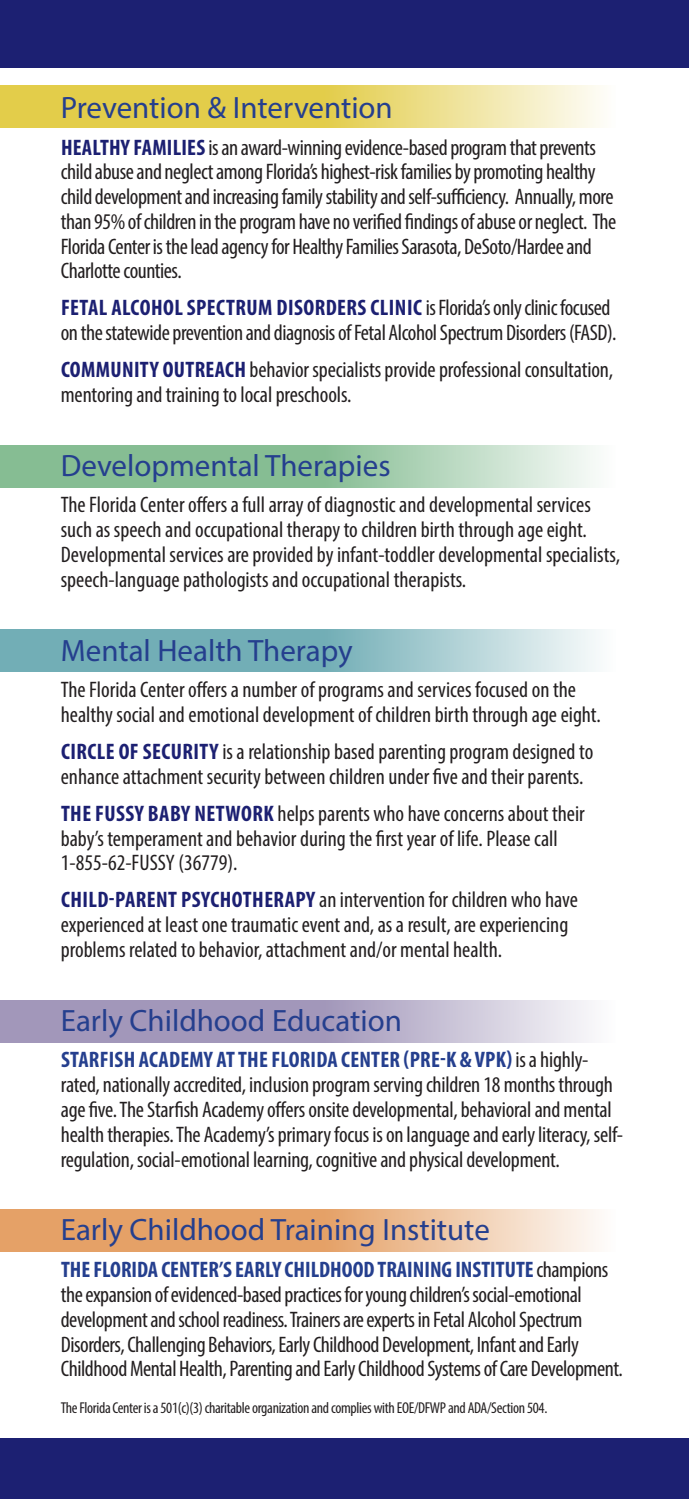
<style>
.page{position:relative;width:689px;height:1499px;background:#fff}
.page>*{position:absolute;margin:0;border:0;box-sizing:border-box;transform-origin:0 0}
.t1{font:31.05px "Myriad Pro";color:#253f8e}
.t2{font:condensed 22.5px/24.8px "Myriad Pro";letter-spacing:-.01em;color:#231f20}
.t3{font:condensed 15.75px "Myriad Pro";letter-spacing:-.02em;color:#231f20}
.s1{font-weight:700;color:#1c2072}
.s2{font-weight:700;color:#253f8e}
</style>
<div class="page">
<div style="left:0;top:1438px;width:688px;height:60px;background:#1c2072"></div>
<div style="left:0;top:0;width:688px;height:67px;background:#1c2072"></div>
<svg style="left:0;top:86px;width:601px;height:42px;background:#e8d771"></svg>
<svg style="left:0;top:445px;width:593px;height:42px;background:#9ecaa9"></svg>
<svg style="left:0;top:629px;width:596px;height:42px;background:#8fbec5"></svg>
<svg style="left:0;top:1000px;width:589px;height:42px;background:#b4abc7"></svg>
<svg style="left:0;top:1209px;width:599px;height:42px;background:#eab587"></svg>
<h1 class="t1" style="left:61px;top:88px;width:333px">Prevention &amp; Intervention</h1>
<p class="t2" style="left:61px;top:134px;width:557px"><span class="s1">HEALTHY FAMILIES</span> is an award-winning evidence-based program that prevents child abuse and neglect among Florida’s highest-risk families by promoting healthy child development and increasing family stability and self-sufficiency. Annually, more than 95% of children in the program have no verified findings of abuse or neglect. The Florida Center is the lead agency for Healthy Families Sarasota, DeSoto/Hardee and Charlotte counties.</p>
<p class="t2" style="left:61px;top:295px;width:557px"><span class="s1">FETAL ALCOHOL SPECTRUM DISORDERS CLINIC</span> is Florida’s only clinic focused on the statewide prevention and diagnosis of Fetal Alcohol Spectrum Disorders (FASD).</p>
<p class="t2" style="left:61px;top:357px;width:554px"><span class="s1">COMMUNITY OUTREACH</span> behavior specialists provide professional consultation, mentoring and training to local preschools.</p>
<h1 class="t1" style="left:61px;top:446px;width:331px">Developmental Therapies</h1>
<p class="t2" style="left:61px;top:492px;width:560px">The Florida Center offers a full array of diagnostic and developmental services such as speech and occupational therapy to children birth through age eight.<br>Developmental services are provided by infant-toddler developmental specialists, speech-language pathologists and occupational therapists.</p>
<h1 class="t1" style="left:61px;top:631px;width:293px">Mental Health Therapy</h1>
<p class="t2" style="left:61px;top:677px;width:541px">The Florida Center offers a number of programs and services focused on the healthy social and emotional development of children birth through age eight.</p>
<p class="t2" style="left:61px;top:739px;width:534px"><span class="s1">CIRCLE OF SECURITY</span> is a relationship based parenting program designed to enhance attachment security between children under five and their parents.</p>
<p class="t2" style="left:61px;top:800px;width:525px"><span class="s1">THE FUSSY BABY NETWORK</span> helps parents who have concerns about their baby’s temperament and behavior during the first year of life. Please call<br>1-855-62-FUSSY (36779).</p>
<p class="t2" style="left:61px;top:887px;width:518px"><span class="s1">CHILD-PARENT PSYCHOTHERAPY</span> an intervention for children who have experienced at least one traumatic event and, as a result, are experiencing problems related to behavior, attachment and/or mental health.</p>
<h1 class="t1" style="left:61px;top:1001px;width:342px">Early Childhood Education</h1>
<p class="t2" style="left:61px;top:1047px;width:563px"><span class="s2">STARFISH ACADEMY AT THE FLORIDA CENTER (PRE-K &amp; VPK)</span> is a highly&shy;rated, nationally accredited, inclusion program serving children 18 months through age five. The Starfish Academy offers onsite developmental, behavioral and mental health therapies. The Academy’s primary focus is on language and early literacy, self&shy;regulation, social-emotional learning, cognitive and physical development.</p>
<h1 class="t1" style="left:61px;top:1210px;width:430px">Early Childhood Training Institute</h1>
<p class="t2" style="left:61px;top:1257px;width:563px"><span class="s2">THE FLORIDA CENTER’S EARLY CHILDHOOD TRAINING INSTITUTE</span>champions the expansion of evidenced-based practices for young children’s social-emotional development and school readiness. Trainers are experts in Fetal Alcohol Spectrum Disorders, Challenging Behaviors, Early Childhood Development, Infant and Early Childhood Mental Health, Parenting and Early Childhood Systems of Care Development.</p>
<p class="t3" style="left:61px;top:1398px;width:488px">The Florida Center is a 501(c)(3) charitable organization and complies with EOE/DFWP and ADA/Section 504.</p>
</div>
